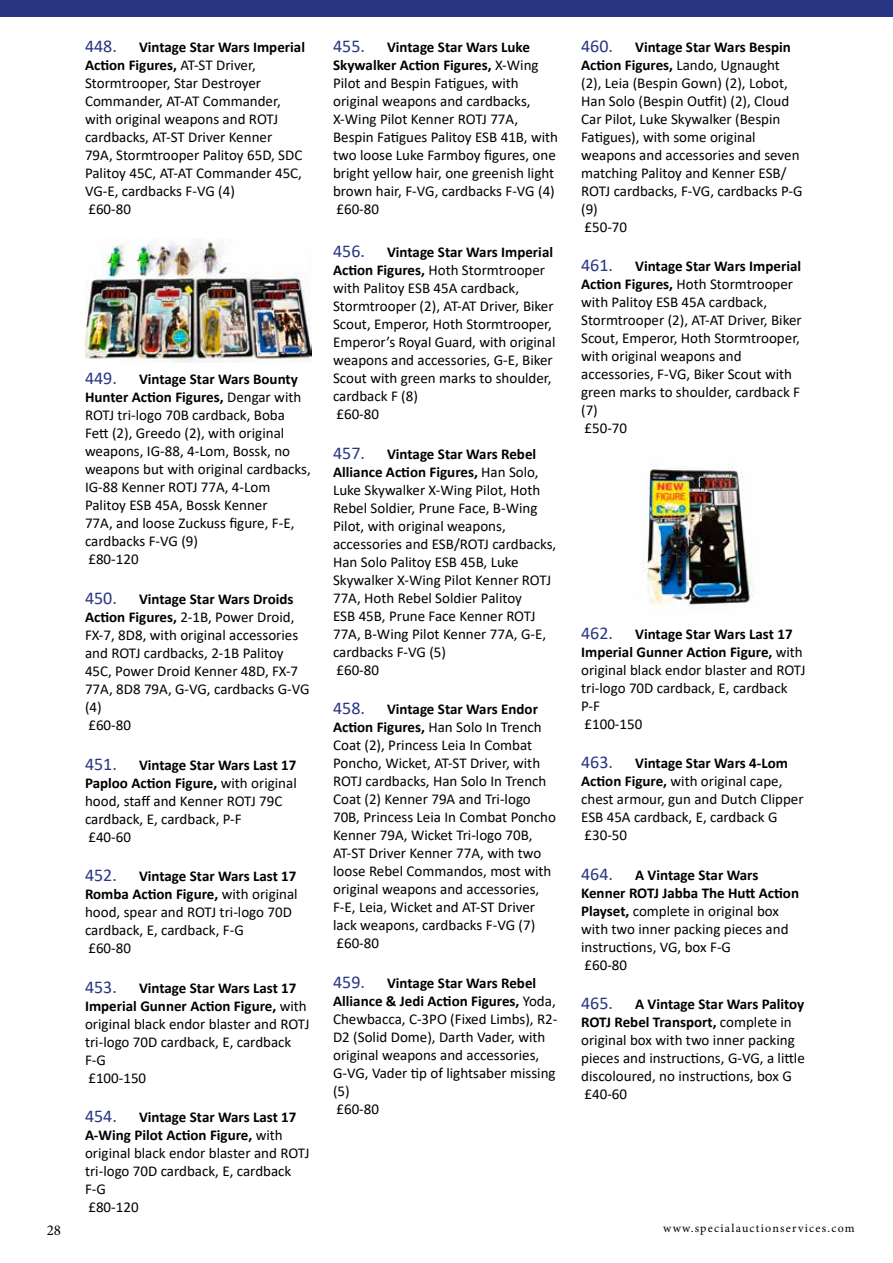
<style>
.page{position:relative;width:893px;height:1263px;background:#fff}
.page>*{position:absolute;margin:0;border:0;box-sizing:border-box;transform-origin:0 0}
.t1{font:15px/18px "Calibri";color:#000}
.t2{font:15px "Minion Pro";color:#000}
.t3{font:12px "Minion Pro";letter-spacing:.1em;color:#000}
.s1{font-size:18px;color:#283583}
.s2{font-weight:700}
</style>
<div class="page">
<div style="left:0;top:0;width:893px;height:17px;background:#283583"></div>
<img style="left:85px;top:239px;width:227px;height:124px">
<img style="left:643px;top:466px;width:111px;height:146px">
<p class="t1" style="left:85px;top:37px;width:221px"><span class="s1">448.</span> <span class="s2">Vintage Star Wars Imperial<br>Action Figures,</span> AT-ST Driver,<br>Stormtrooper, Star Destroyer<br>Commander, AT-AT Commander, with original weapons and ROTJ cardbacks, AT-ST Driver Kenner<br>79A, Stormtrooper Palitoy 65D, SDC<br>Palitoy 45C, AT-AT Commander 45C,<br>VG-E, cardbacks F-VG (4)<br>£60-80</p>
<p class="t1" style="left:85px;top:370px;width:227px"><span class="s1">449.</span> <span class="s2">Vintage Star Wars Bounty<br>Hunter Action Figures,</span> Dengar with<br>ROTJ tri-logo 70B cardback, Boba<br>Fett (2), Greedo (2), with original weapons, IG-88, 4-Lom, Bossk, no weapons but with original cardbacks,<br>IG-88 Kenner ROTJ 77A, 4-Lom<br>Palitoy ESB 45A, Bossk Kenner<br>77A, and loose Zuckuss figure, F-E, cardbacks F-VG (9)<br>£80-120</p>
<p class="t1" style="left:85px;top:590px;width:226px"><span class="s1">450.</span> <span class="s2">Vintage Star Wars Droids<br>Action Figures,</span> 2-1B, Power Droid,<br>FX-7, 8D8, with original accessories and ROTJ cardbacks, 2-1B Palitoy<br>45C, Power Droid Kenner 48D, FX-7<br>77A, 8D8 79A, G-VG, cardbacks G-VG (4)<br>£60-80</p>
<p class="t1" style="left:85px;top:755px;width:213px"><span class="s1">451.</span> <span class="s2">Vintage Star Wars Last 17<br>Paploo Action Figure,</span> with original hood, staff and Kenner ROTJ 79C cardback, E, cardback, P-F<br>£40-60</p>
<p class="t1" style="left:85px;top:867px;width:214px"><span class="s1">452.</span> <span class="s2">Vintage Star Wars Last 17<br>Romba Action Figure,</span> with original hood, spear and ROTJ tri-logo 70D cardback, E, cardback, F-G<br>£60-80</p>
<p class="t1" style="left:85px;top:978px;width:226px"><span class="s1">453.</span> <span class="s2">Vintage Star Wars Last 17<br>Imperial Gunner Action Figure,</span> with original black endor blaster and ROTJ tri-logo 70D cardback, E, cardback<br>F-G<br>£100-150</p>
<p class="t1" style="left:85px;top:1108px;width:226px"><span class="s1">454.</span> <span class="s2">Vintage Star Wars Last 17<br>A-Wing Pilot Action Figure,</span> with original black endor blaster and ROTJ tri-logo 70D cardback, E, cardback<br>F-G<br>£80-120</p>
<p class="t1" style="left:333px;top:37px;width:227px"><span class="s1">455.</span> <span class="s2">Vintage Star Wars Luke<br>Skywalker Action Figures,</span> X-Wing<br>Pilot and Bespin Fatigues, with original weapons and cardbacks,<br>X-Wing Pilot Kenner ROTJ 77A,<br>Bespin Fatigues Palitoy ESB 41B, with two loose Luke Farmboy figures, one bright yellow hair, one greenish light brown hair, F-VG, cardbacks F-VG (4) £60-80</p>
<p class="t1" style="left:333px;top:243px;width:224px"><span class="s1">456.</span> <span class="s2">Vintage Star Wars Imperial<br>Action Figures,</span> Hoth Stormtrooper with Palitoy ESB 45A cardback,<br>Stormtrooper (2), AT-AT Driver, Biker<br>Scout, Emperor, Hoth Stormtrooper,<br>Emperor’s Royal Guard, with original weapons and accessories, G-E, Biker<br>Scout with green marks to shoulder, cardback F (8)<br>£60-80</p>
<p class="t1" style="left:333px;top:444px;width:225px"><span class="s1">457.</span> <span class="s2">Vintage Star Wars Rebel<br>Alliance Action Figures,</span> Han Solo,<br>Luke Skywalker X-Wing Pilot, Hoth<br>Rebel Soldier, Prune Face, B-Wing<br>Pilot, with original weapons, accessories and ESB/ROTJ cardbacks,<br>Han Solo Palitoy ESB 45B, Luke<br>Skywalker X-Wing Pilot Kenner ROTJ<br>77A, Hoth Rebel Soldier Palitoy<br>ESB 45B, Prune Face Kenner ROTJ<br>77A, B-Wing Pilot Kenner 77A, G-E, cardbacks F-VG (5)<br>£60-80</p>
<p class="t1" style="left:333px;top:700px;width:224px"><span class="s1">458.</span> <span class="s2">Vintage Star Wars Endor<br>Action Figures,</span> Han Solo In Trench<br>Coat (2), Princess Leia In Combat<br>Poncho, Wicket, AT-ST Driver, with<br>ROTJ cardbacks, Han Solo In Trench<br>Coat (2) Kenner 79A and Tri-logo<br>70B, Princess Leia In Combat Poncho<br>Kenner 79A, Wicket Tri-logo 70B,<br>AT-ST Driver Kenner 77A, with two loose Rebel Commandos, most with original weapons and accessories,<br>F-E, Leia, Wicket and AT-ST Driver lack weapons, cardbacks F-VG (7) £60-80</p>
<p class="t1" style="left:333px;top:973px;width:226px"><span class="s1">459.</span> <span class="s2">Vintage Star Wars Rebel<br>Alliance &amp; Jedi Action Figures,</span> Yoda,<br>Chewbacca, C-3PO (Fixed Limbs), R2-<br>D2 (Solid Dome), Darth Vader, with original weapons and accessories,<br>G-VG, Vader tip of lightsaber missing (5)<br>£60-80</p>
<p class="t1" style="left:581px;top:37px;width:223px"><span class="s1">460.</span> <span class="s2">Vintage Star Wars Bespin<br>Action Figures,</span> Lando, Ugnaught (2), Leia (Bespin Gown) (2), Lobot,<br>Han Solo (Bespin Outfit) (2), Cloud<br>Car Pilot, Luke Skywalker (Bespin<br>Fatigues), with some original weapons and accessories and seven matching Palitoy and Kenner ESB/<br>ROTJ cardbacks, F-VG, cardbacks P-G (9)<br>£50-70</p>
<p class="t1" style="left:581px;top:257px;width:222px"><span class="s1">461.</span> <span class="s2">Vintage Star Wars Imperial<br>Action Figures,</span> Hoth Stormtrooper with Palitoy ESB 45A cardback,<br>Stormtrooper (2), AT-AT Driver, Biker<br>Scout, Emperor, Hoth Stormtrooper, with original weapons and accessories, F-VG, Biker Scout with green marks to shoulder, cardback F (7)<br>£50-70</p>
<p class="t1" style="left:581px;top:624px;width:226px"><span class="s1">462.</span> <span class="s2">Vintage Star Wars Last 17<br>Imperial Gunner Action Figure,</span> with original black endor blaster and ROTJ tri-logo 70D cardback, E, cardback<br>P-F<br>£100-150</p>
<p class="t1" style="left:581px;top:754px;width:224px"><span class="s1">463.</span> <span class="s2">Vintage Star Wars 4-Lom<br>Action Figure,</span> with original cape, chest armour, gun and Dutch Clipper<br>ESB 45A cardback, E, cardback G £30-50</p>
<p class="t1" style="left:581px;top:865px;width:219px"><span class="s1">464.</span> <span class="s2">A Vintage Star Wars<br>Kenner ROTJ Jabba The Hutt Action<br>Playset,</span> complete in original box with two inner packing pieces and instructions, VG, box F-G<br>£60-80</p>
<p class="t1" style="left:581px;top:995px;width:225px"><span class="s1">465.</span> <span class="s2">A Vintage Star Wars Palitoy<br>ROTJ Rebel Transport,</span> complete in original box with two inner packing pieces and instructions, G-VG, a little discoloured, no instructions, box G £40-60</p>
<p class="t2" style="left:47px;top:1220px;width:16px">28</p>
<p class="t3" style="left:663px;top:1220px;width:193px">www.specialauctionservices.com</p>
</div>
